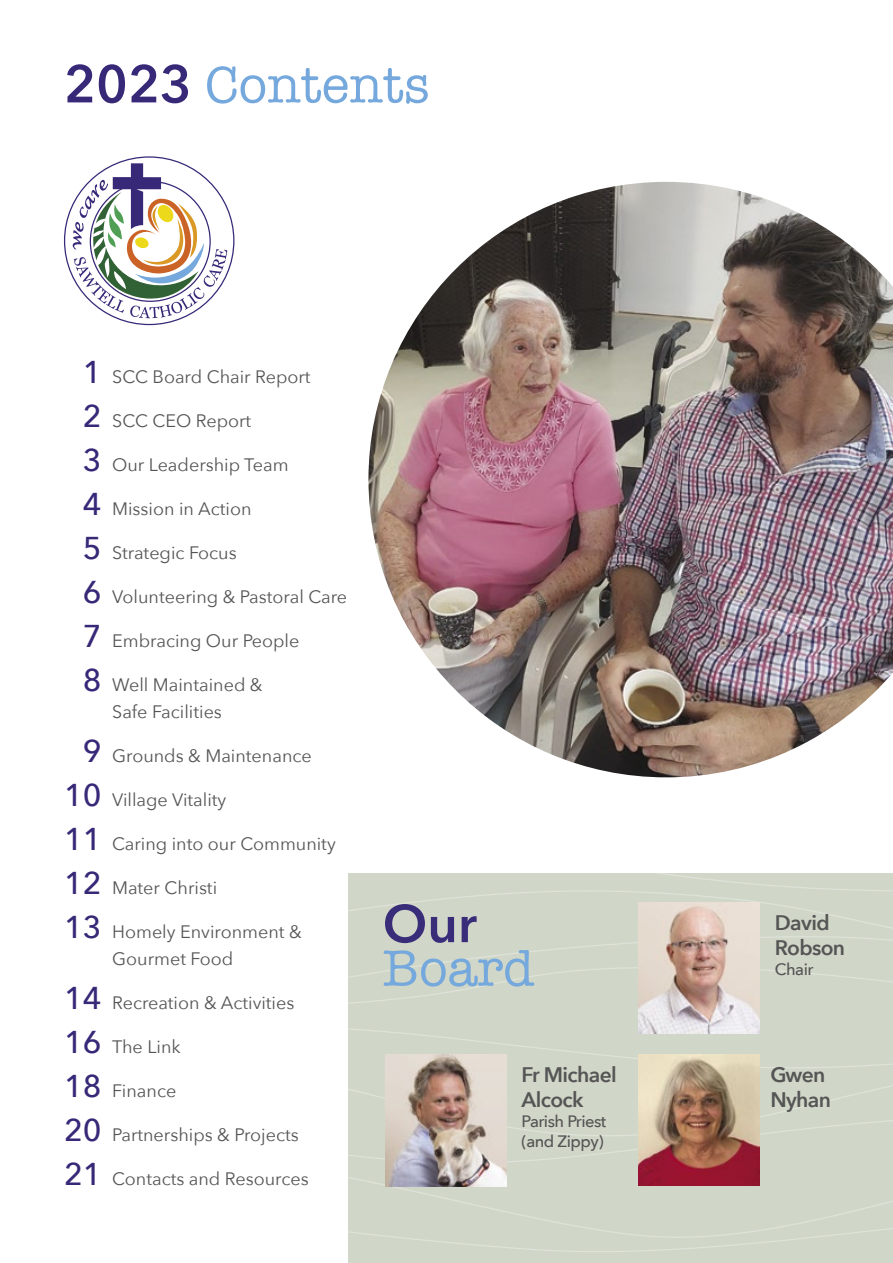
<style>
.page{position:relative;width:893px;height:1263px;background:#fff}
.page>*{position:absolute;margin:0;border:0;box-sizing:border-box;transform-origin:0 0}
.t1{font:52.5px "American Typewriter";color:#75a8dc}
.t2{font:600 52.5px "Avenir Next";color:#392d7a}
.t3{font:600 21px/25.2px "Avenir Next";letter-spacing:-.03em;color:#555}
.t4{font:18px/27px "Avenir Next";color:#555}
.t5{font:500 16.5px/19.8px "Avenir Next";letter-spacing:-.03em;color:#555}
.s1{font-family:"Avenir Next";font-weight:600;color:#382878}
.s2{font-weight:500;font-size:31.5px;color:#382878}
</style>
<div class="page">
<div style="left:349px;top:1181px;width:544px;height:24px;background:#d0d6c8"></div>
<div style="left:349px;top:874px;width:544px;height:307px;background:#d0d6c8"></div>
<div style="left:349px;top:1205px;width:544px;height:58px;background:#d0d6c8"></div>
<img style="left:639px;top:902px;width:120px;height:131px">
<img style="left:368px;top:182px;width:525px;height:595px">
<img style="left:386px;top:1055px;width:120px;height:131px">
<img style="left:639px;top:1055px;width:120px;height:131px">
<svg style="left:64px;top:156px;width:170px;height:169px"></svg>
<h1 class="t1" style="left:64px;top:45px;width:367px"><span class="s1">2023</span> Contents</h1>
<p class="t4" style="left:83px;top:362px;width:229px"><span class="s2">1</span> SCC Board Chair Report</p>
<p class="t4" style="left:83px;top:406px;width:170px"><span class="s2">2</span> SCC CEO Report</p>
<p class="t4" style="left:83px;top:450px;width:207px"><span class="s2">3</span> Our Leadership Team</p>
<p class="t4" style="left:83px;top:494px;width:170px"><span class="s2">4</span> Mission in Action</p>
<p class="t4" style="left:83px;top:538px;width:155px"><span class="s2">5</span> Strategic Focus</p>
<p class="t4" style="left:83px;top:582px;width:266px"><span class="s2">6</span> Volunteering &amp; Pastoral Care</p>
<p class="t4" style="left:83px;top:626px;width:218px"><span class="s2">7</span> Embracing Our People</p>
<p class="t4" style="left:112px;top:670px;width:152px;text-indent:-29px"><span class="s2">8</span> Well Maintained &amp;<br>Safe Facilities</p>
<p class="t4" style="left:83px;top:741px;width:230px"><span class="s2">9</span> Grounds &amp; Maintenance</p>
<p class="t4" style="left:64px;top:785px;width:164px"><span class="s2">10</span> Village Vitality</p>
<p class="t4" style="left:64px;top:829px;width:273px"><span class="s2">11</span> Caring into our Community</p>
<p class="t4" style="left:64px;top:873px;width:154px"><span class="s2">12</span> Mater Christi</p>
<p class="t4" style="left:112px;top:917px;width:191px;text-indent:-48px"><span class="s2">13</span> Homely Environment &amp;<br>Gourmet Food</p>
<p class="t4" style="left:64px;top:988px;width:232px"><span class="s2">14</span> Recreation &amp; Activities</p>
<p class="t4" style="left:64px;top:1032px;width:118px"><span class="s2">16</span> The Link</p>
<p class="t4" style="left:64px;top:1076px;width:114px"><span class="s2">18</span> Finance</p>
<p class="t4" style="left:64px;top:1120px;width:236px"><span class="s2">20</span> Partnerships &amp; Projects</p>
<p class="t4" style="left:64px;top:1164px;width:246px"><span class="s2">21</span> Contacts and Resources</p>
<h1 class="t2" style="left:383px;top:879px;width:96px">Our</h1>
<h1 class="t1" style="left:383px;top:928px;width:153px">Board</h1>
<p class="t3" style="left:522px;top:1061px;width:97px">Fr Michael<br>Alcock</p>
<p class="t5" style="left:522px;top:1111px;width:86px">Parish Priest (and Zippy)</p>
<p class="t3" style="left:775px;top:909px;width:72px">David<br>Robson</p>
<p class="t5" style="left:775px;top:958px;width:40px">Chair</p>
<p class="t3" style="left:770px;top:1061px;width:62px">Gwen<br>Nyhan</p>
</div>
